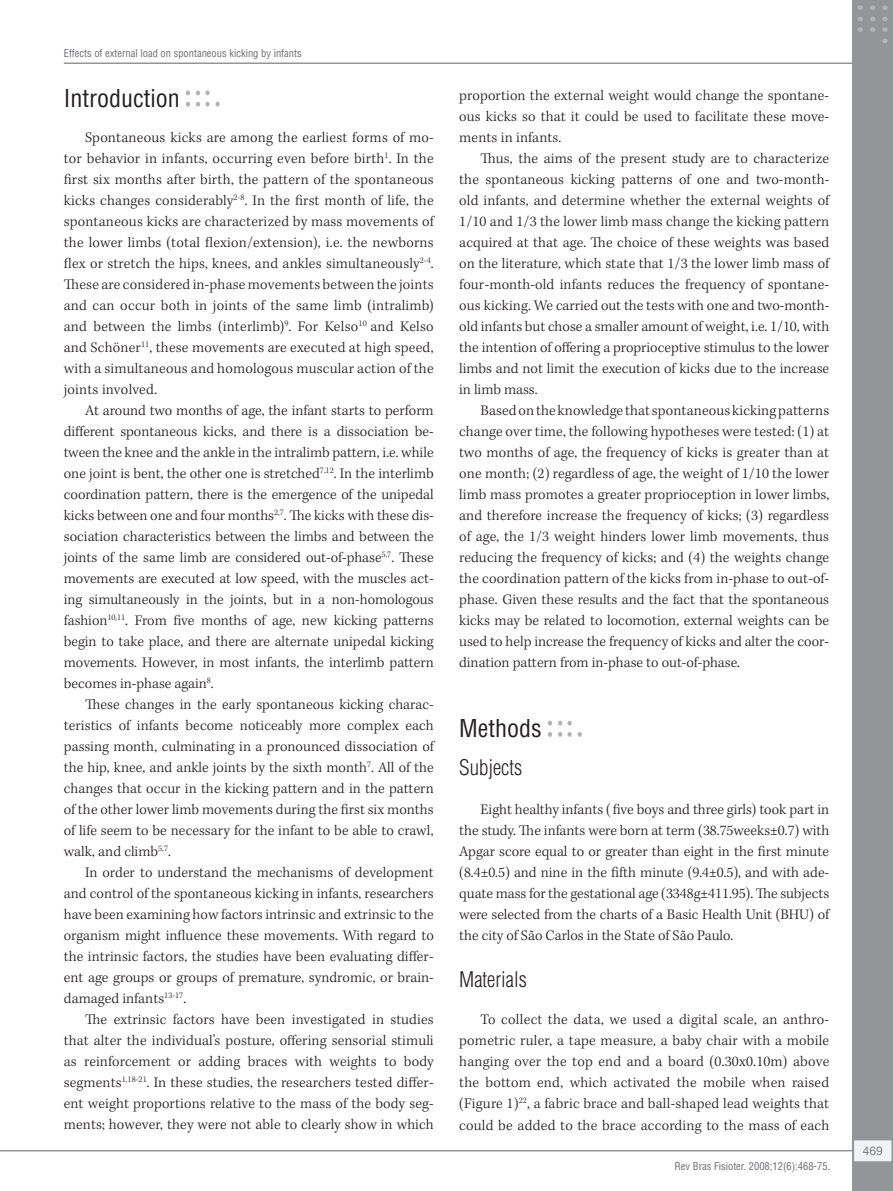
<style>
.page{position:relative;width:893px;height:1191px;background:#fff}
.page>*{position:absolute;margin:0;border:0;box-sizing:border-box;transform-origin:0 0}
.z04_0_Sub1{font:condensed 24px "Helvetica LT Std";color:#231f20}
.z04_1_Sub2{font:300 condensed 21px "Helvetica LT Std";color:#231f20}
.z05_0_texto_txt{font:300 15px/21px "Kepler Std";letter-spacing:.005em;color:#231f20;text-align:justify}
.t1{font:12px "Helvetica LT Std";color:#808285}
.z06_2_cabecalho{font:condensed 10.5px "Helvetica LT Std";color:#6c6d70}
</style>
<div class="page">
<svg style="left:196px;top:102px;width:24px;height:5px"></svg>
<svg style="left:186px;top:102px;width:4px;height:5px"></svg>
<svg style="left:196px;top:90px;width:14px;height:5px"></svg>
<svg style="left:186px;top:90px;width:4px;height:5px"></svg>
<svg style="left:578px;top:732px;width:4px;height:5px"></svg>
<svg style="left:558px;top:732px;width:14px;height:5px"></svg>
<svg style="left:548px;top:732px;width:4px;height:5px"></svg>
<svg style="left:558px;top:720px;width:14px;height:5px"></svg>
<svg style="left:548px;top:720px;width:4px;height:5px"></svg>
<hr style="left:0;top:1150px;width:879px;height:1px;background:#939598">
<hr style="left:64px;top:62px;width:810px;height:2px;background:#939598">
<div style="left:853px;top:0;width:40px;height:1191px;background:#939598"></div>
<div style="left:853px;top:1139px;width:39px;height:23px;background:#f2f3f4"></div>
<div style="left:853px;top:1138px;width:40px;height:24px;border:2px solid #939598"></div>
<svg style="left:857px;top:27px;width:6px;height:5px"></svg>
<svg style="left:857px;top:17px;width:6px;height:4px"></svg>
<svg style="left:857px;top:5px;width:6px;height:5px"></svg>
<svg style="left:870px;top:27px;width:5px;height:5px"></svg>
<svg style="left:870px;top:17px;width:5px;height:4px"></svg>
<svg style="left:870px;top:5px;width:5px;height:5px"></svg>
<svg style="left:882px;top:27px;width:6px;height:5px"></svg>
<svg style="left:882px;top:38px;width:6px;height:5px"></svg>
<svg style="left:882px;top:17px;width:6px;height:4px"></svg>
<svg style="left:882px;top:5px;width:6px;height:5px"></svg>
<p class="z06_2_cabecalho" style="left:64px;top:46px;width:239px">Effects of external load on spontaneous kicking by infants</p>
<p class="z04_0_Sub1" style="left:64px;top:83px;width:117px">Introduction</p>
<p class="z05_0_texto_txt" style="left:64px;top:127px;width:371px;text-indent:21px">Spontaneous kicks are among the earliest forms of mo&shy;tor behavior in infants, occurring even before birth<sup>1</sup>. In the first six months after birth, the pattern of the spontaneous kicks changes considerably<sup>2-8</sup>. In the first month of life, the spontaneous kicks are characterized by mass movements of the lower limbs (total flexion/extension), i.e. the newborns flex or stretch the hips, knees, and ankles simultaneously<sup>2-4</sup>.<br>These are considered in-phase movements between the joints and can occur both in joints of the same limb (intralimb) and between the limbs (interlimb)<sup>9</sup>. For Kelso<sup>10</sup> and Kelso and Schöner<sup>11</sup>, these movements are executed at high speed, with a simultaneous and homologous muscular action of the joints involved.</p>
<p class="z05_0_texto_txt" style="left:64px;top:400px;width:371px;text-indent:21px">At around two months of age, the infant starts to perform different spontaneous kicks, and there is a dissociation be&shy;tween the knee and the ankle in the intralimb pattern, i.e. while one joint is bent, the other one is stretched<sup>7,12</sup>. In the interlimb coordination pattern, there is the emergence of the unipedal kicks between one and four months<sup>2,7</sup>. The kicks with these dis&shy;sociation characteristics between the limbs and between the joints of the same limb are considered out-of-phase<sup>5,7</sup>. These movements are executed at low speed, with the muscles act&shy;ing simultaneously in the joints, but in a non-homologous fashion<sup>10,11</sup>. From five months of age, new kicking patterns begin to take place, and there are alternate unipedal kicking movements. However, in most infants, the interlimb pattern becomes in-phase again<sup>8</sup>.</p>
<p class="z05_0_texto_txt" style="left:64px;top:694px;width:371px;text-indent:21px">These changes in the early spontaneous kicking charac&shy;teristics of infants become noticeably more complex each passing month, culminating in a pronounced dissociation of the hip, knee, and ankle joints by the sixth month<sup>7</sup>. All of the changes that occur in the kicking pattern and in the pattern of the other lower limb movements during the first six months of life seem to be necessary for the infant to be able to crawl, walk, and climb<sup>5,7</sup>.</p>
<p class="z05_0_texto_txt" style="left:64px;top:862px;width:371px;text-indent:21px">In order to understand the mechanisms of development and control of the spontaneous kicking in infants, researchers have been examining how factors intrinsic and extrinsic to the organism might influence these movements. With regard to the intrinsic factors, the studies have been evaluating differ&shy;ent age groups or groups of premature, syndromic, or brain&shy;damaged infants<sup>13-17</sup>.</p>
<p class="z05_0_texto_txt" style="left:64px;top:1009px;width:371px;text-indent:21px">The extrinsic factors have been investigated in studies that alter the individual’s posture, offering sensorial stimuli as reinforcement or adding braces with weights to body segments<sup>1,18-21</sup>. In these studies, the researchers tested differ&shy;ent weight proportions relative to the mass of the body seg&shy;ments; however, they were not able to clearly show in which</p>
<p class="z05_0_texto_txt" style="left:459px;top:85px;width:371px">proportion the external weight would change the spontane&shy;ous kicks so that it could be used to facilitate these move&shy;ments in infants.</p>
<p class="z05_0_texto_txt" style="left:459px;top:148px;width:371px;text-indent:21px">Thus, the aims of the present study are to characterize the spontaneous kicking patterns of one and two-month&shy;old infants, and determine whether the external weights of 1/10 and 1/3 the lower limb mass change the kicking pattern acquired at that age. The choice of these weights was based on the literature, which state that 1/3 the lower limb mass of four-month-old infants reduces the frequency of spontane&shy;ous kicking. We carried out the tests with one and two-month&shy;old infants but chose a smaller amount of weight, i.e. 1/10, with the intention of offering a proprioceptive stimulus to the lower limbs and not limit the execution of kicks due to the increase in limb mass.</p>
<p class="z05_0_texto_txt" style="left:459px;top:400px;width:371px;text-indent:21px">Based on the knowledge that spontaneous kicking patterns change over time, the following hypotheses were tested: (1) at two months of age, the frequency of kicks is greater than at one month; (2) regardless of age, the weight of 1/10 the lower limb mass promotes a greater proprioception in lower limbs, and therefore increase the frequency of kicks; (3) regardless of age, the 1/3 weight hinders lower limb movements, thus reducing the frequency of kicks; and (4) the weights change the coordination pattern of the kicks from in-phase to out-of&shy;phase. Given these results and the fact that the spontaneous kicks may be related to locomotion, external weights can be used to help increase the frequency of kicks and alter the coor&shy;dination pattern from in-phase to out-of-phase.</p>
<p class="z04_0_Sub1" style="left:459px;top:713px;width:84px">Methods</p>
<p class="z04_1_Sub2" style="left:459px;top:754px;width:64px">Subjects</p>
<p class="z05_0_texto_txt" style="left:459px;top:800px;width:371px;text-indent:21px">Eight healthy infants ( five boys and three girls) took part in the study. The infants were born at term (38.75weeks±0.7) with Apgar score equal to or greater than eight in the first minute (8.4±0.5) and nine in the fifth minute (9.4±0.5), and with ade&shy;quate mass for the gestational age (3348g±411.95). The subjects were selected from the charts of a Basic Health Unit (BHU) of the city of São Carlos in the State of São Paulo.</p>
<p class="z04_1_Sub2" style="left:459px;top:966px;width:69px">Materials</p>
<p class="z05_0_texto_txt" style="left:459px;top:1010px;width:371px;text-indent:21px">To collect the data, we used a digital scale, an anthro&shy;pometric ruler, a tape measure, a baby chair with a mobile hanging over the top end and a board (0.30x0.10m) above the bottom end, which activated the mobile when raised (Figure 1)<sup>22</sup>, a fabric brace and ball-shaped lead weights that could be added to the brace according to the mass of each</p>
<p class="z06_2_cabecalho" style="left:674px;top:1160px;width:157px">Rev Bras Fisioter. 2008;12(6):468-75.</p>
<p class="t1" style="left:863px;top:1144px;width:22px">469</p>
</div>
